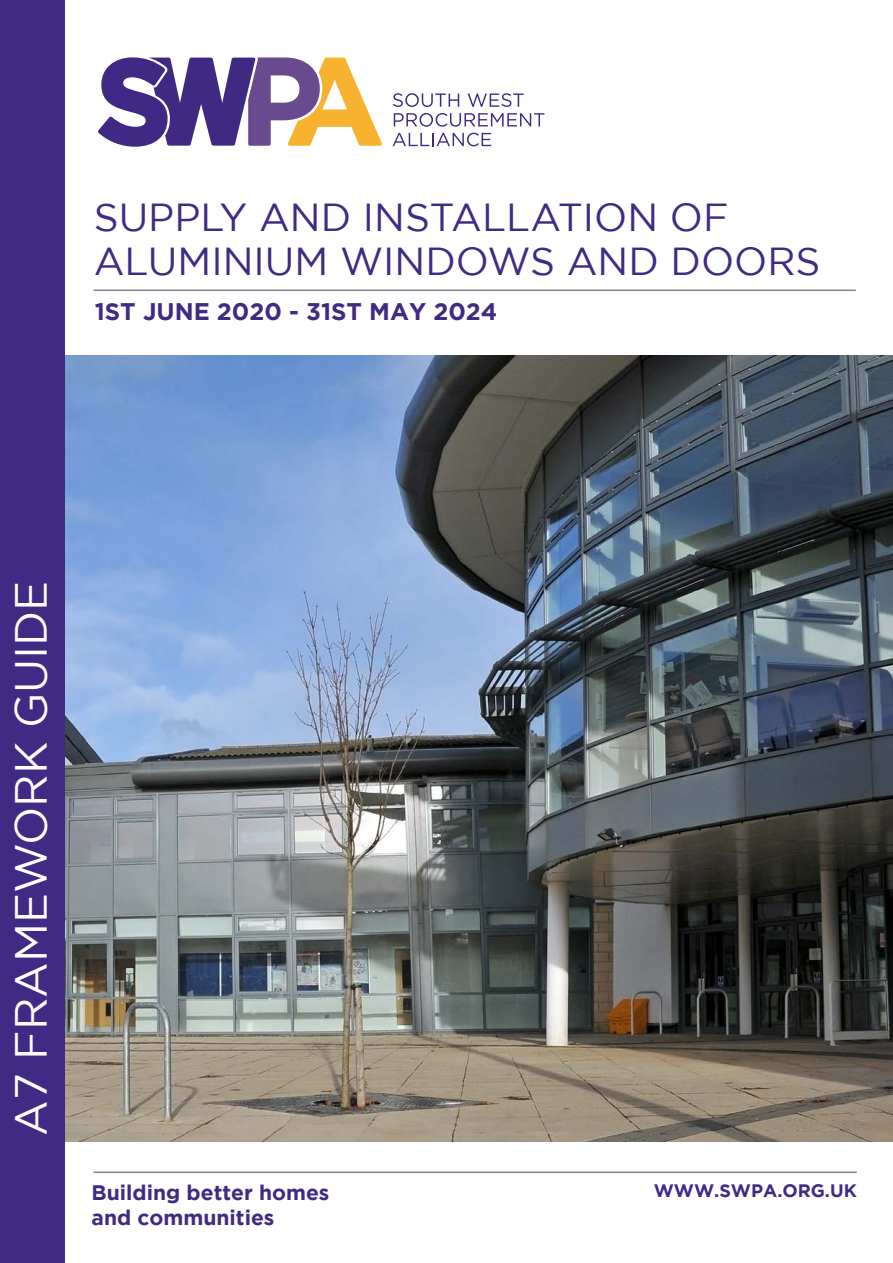
<style>
.page{position:relative;width:893px;height:1263px;background:#fff}
.page>*{position:absolute;margin:0;border:0;box-sizing:border-box;transform-origin:0 0}
.t1{font:45px "Gotham";color:#fff}
.t2{font:39px/43.5px "Gotham";color:#412a83}
.t3{font:700 24px "Gotham";color:#412a83}
.t4{font:700 21px "Gotham";color:#412a83}
.t5{font:700 18px "Gotham";color:#412a83}
</style>
<div class="page">
<hr style="left:94px;top:289px;width:762px;height:2px;background:#818388">
<img style="left:65px;top:355px;width:828px;height:786px">
<hr style="left:94px;top:1171px;width:763px;height:2px;background:#818388">
<div style="left:0;top:0;width:65px;height:1263px;background:#412a83"></div>
<svg style="left:393px;top:93px;width:66px;height:14px"></svg>
<svg style="left:468px;top:93px;width:56px;height:14px"></svg>
<svg style="left:394px;top:113px;width:150px;height:14px"></svg>
<svg style="left:393px;top:133px;width:98px;height:13px"></svg>
<svg style="left:98px;top:57px;width:284px;height:90px"></svg>
<p class="t2" style="left:94px;top:195px;width:728px">SUPPLY AND INSTALLATION OF<br>ALUMINIUM WINDOWS AND DOORS</p>
<p class="t3" style="left:95px;top:298px;width:404px">1ST JUNE 2020 - 31ST MAY 2024</p>
<p class="t1" style="left:6px;top:1136px;width:557px;rotate:-90deg">A7 FRAMEWORK GUIDE</p>
<p class="t4" style="left:92px;top:1180px;width:239px">Building better homes</p>
<p class="t5" style="left:654px;top:1180px;width:205px">WWW.SWPA.ORG.UK</p>
<p class="t4" style="left:92px;top:1205px;width:184px">and communities</p>
</div>
